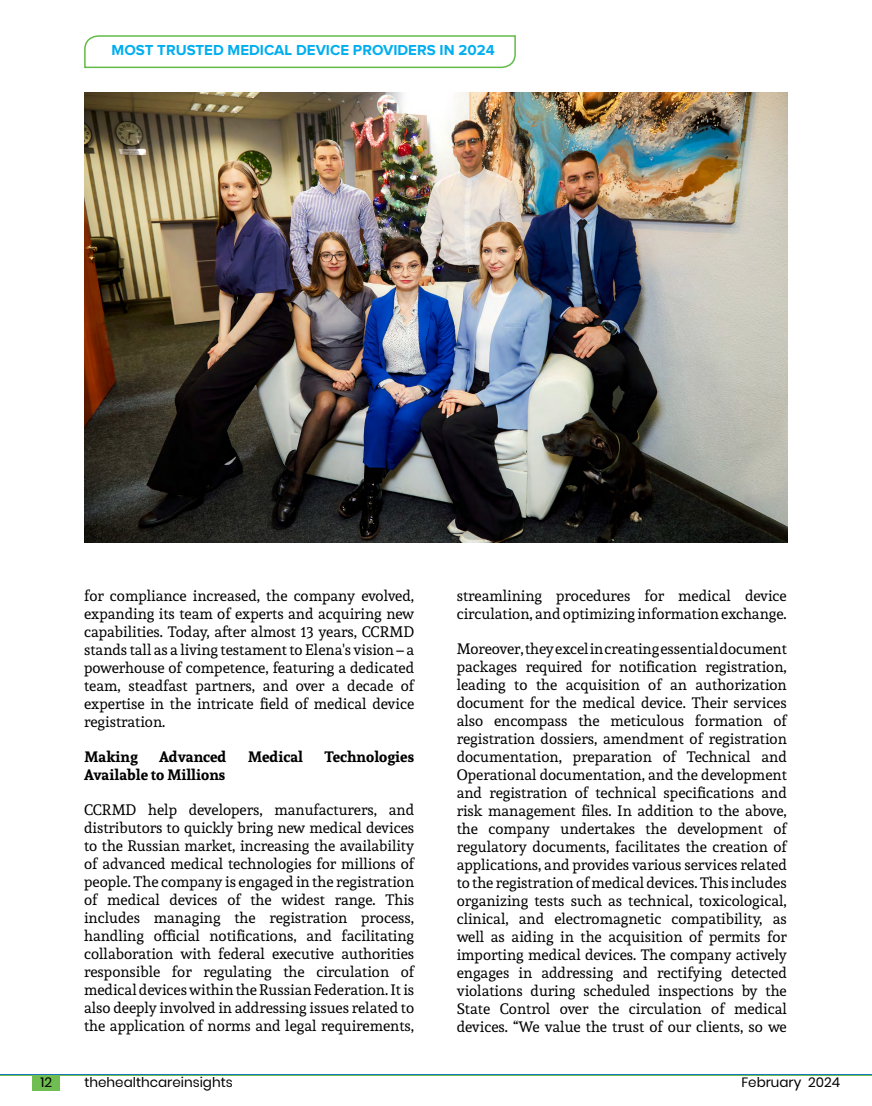
<style>
.page{position:relative;width:872px;height:1106px;background:#fff}
.page>*{position:absolute;margin:0;border:0;box-sizing:border-box;transform-origin:0 0}
.t1{font:15px/18px "Andada";color:#000;text-align:justify}
.t2{font:700 15px "Andada";color:#000}
.t3{font:700 15px "Proxima Nova";color:#00aeef}
.t4{font:13.5px "Poppins";color:#000}
</style>
<div class="page">
<svg style="left:84px;top:35px;width:432px;height:34px"></svg>
<img style="left:85px;top:93px;width:702px;height:450px">
<div style="left:32px;top:1074px;width:27px;height:17px;background:#70be51"></div>
<hr style="left:0;top:1074px;width:872px;height:1px;background:#70be51">
<p class="t3" style="left:112px;top:43px;width:384px">MOST TRUSTED MEDICAL DEVICE PROVIDERS IN 2024</p>
<p class="t1" style="left:84px;top:586px;width:331px">for compliance increased, the company evolved, expanding its team of experts and acquiring new capabilities. Today, after almost 13 years, CCRMD stands tall as a living testament to Elena's vision – a powerhouse of competence, featuring a dedicated team, steadfast partners, and over a decade of expertise in the intricate field of medical device registration.</p>
<p class="t2" style="left:84px;top:746px;width:55px">Making</p>
<p class="t2" style="left:159px;top:746px;width:69px">Advanced</p>
<p class="t2" style="left:248px;top:746px;width:57px">Medical</p>
<p class="t2" style="left:324px;top:746px;width:91px">Technologies</p>
<p class="t2" style="left:84px;top:764px;width:143px">Available to Millions</p>
<p class="t1" style="left:84px;top:800px;width:331px">CCRMD help developers, manufacturers, and distributors to quickly bring new medical devices to the Russian market, increasing the availability of advanced medical technologies for millions of people. The company is engaged in the registration of medical devices of the widest range. This includes managing the registration process, handling official notifications, and facilitating collaboration with federal executive authorities responsible for regulating the circulation of medical devices within the Russian Federation. It is also deeply involved in addressing issues related to the application of norms and legal requirements,</p>
<p class="t1" style="left:457px;top:586px;width:331px">streamlining procedures for medical device circulation, and optimizing information exchange.</p>
<p class="t1" style="left:457px;top:639px;width:331px">Moreover, they excel in creating essential document packages required for notification registration, leading to the acquisition of an authorization document for the medical device. Their services also encompass the meticulous formation of registration dossiers, amendment of registration documentation, preparation of Technical and Operational documentation, and the development and registration of technical specifications and risk management files. In addition to the above, the company undertakes the development of regulatory documents, facilitates the creation of applications, and provides various services related to the registration of medical devices. This includes organizing tests such as technical, toxicological, clinical, and electromagnetic compatibility, as well as aiding in the acquisition of permits for importing medical devices. The company actively engages in addressing and rectifying detected violations during scheduled inspections by the State Control over the circulation of medical devices. “We value the trust of our clients, so we</p>
<p class="t4" style="left:41px;top:1074px;width:13px">12</p>
<p class="t4" style="left:84px;top:1074px;width:150px">thehealthcareinsights</p>
<p class="t4" style="left:741px;top:1074px;width:100px">February 2024</p>
</div>
